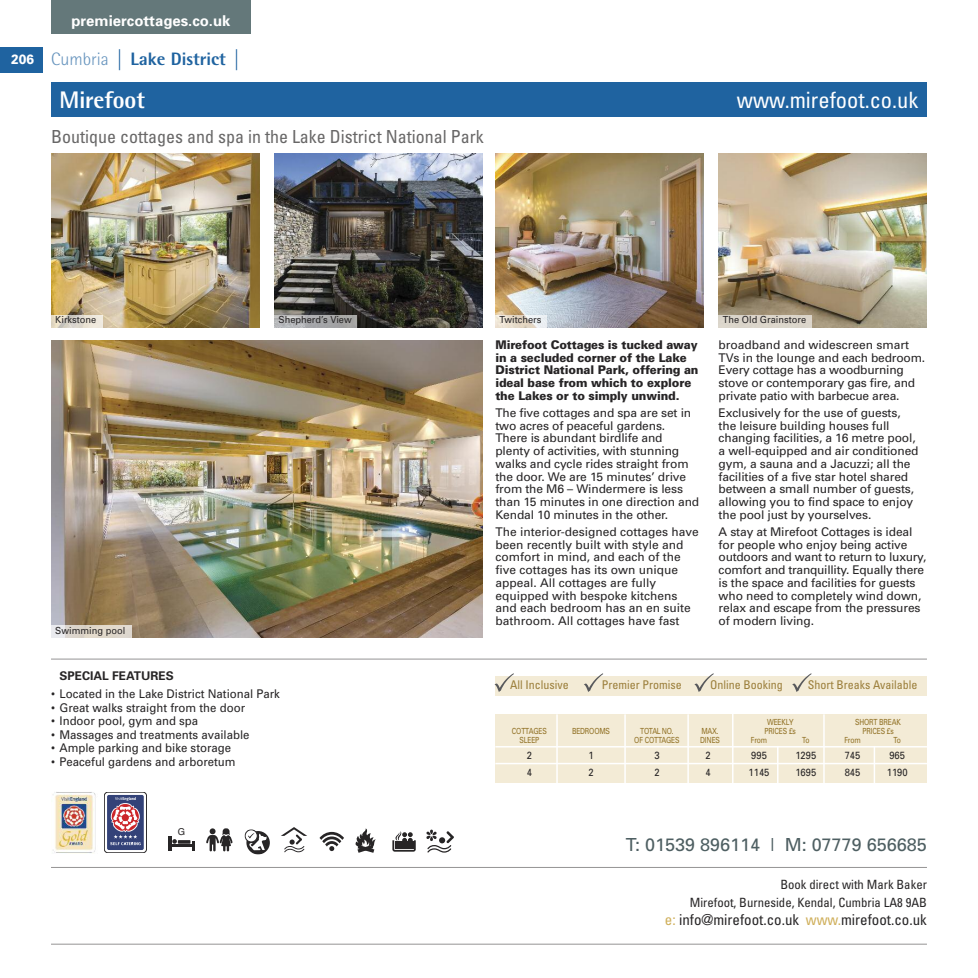
<style>
.page{position:relative;width:978px;height:978px;background:#fff}
.page>*{position:absolute;margin:0;border:0;box-sizing:border-box;transform-origin:0 0}
.t1{font:800 24px "Rotis Semi Sans";color:#fff;scale:.95 1}
.t2{font:condensed 22.5px "Univers";color:#fff}
.t3{font:condensed 18px "Univers";color:#686767}
.t4{font:18px "Univers";color:#4e5f62}
.t5{font:800 18px "Rotis Semi Sans";color:#1f63a0}
.t6{font:condensed 15px "Univers";color:#272526}
.t7{font:700 14.85px "Univers";color:#fff}
.t8{font:condensed 12.75px/18px "Univers";color:#272526;text-align:right}
.t9{font:12px/12.8px "Univers";letter-spacing:-.01em;color:#272526}
.t10{font:12px "Univers";letter-spacing:-.01em;color:#272526;scale:.95 1}
.t11{font:900 12px/12.8px "Univers";letter-spacing:-.01em;color:#272526;scale:.95 1}
.t12{font:condensed 12px "Univers";color:#9b7e3a}
.t13{font:700 12px "Univers";color:#272526}
.t14{font:10.5px "Univers";color:#272526;scale:.9 1}
.t15{font:9.75px "Univers";color:#272526;scale:.95 1}
.t16{font:9.45px "Helvetica";color:#272526}
.t17{font:8.4px "Univers";letter-spacing:-.02em;color:#907024;scale:.8 1}
.s1{font-family:"Univers";font-weight:900;font-size:13.5px;color:#fff}
.s2{font-weight:300;color:#6593bd}
.s3{font-weight:300;font-size:23.4px}
.s4{color:#cfaf5b}
</style>
<div class="page">
<img style="left:495px;top:153px;width:209px;height:174px">
<div style="left:495px;top:315px;width:51px;height:12px;background:#fff;opacity:.6"></div>
<img style="left:51px;top:153px;width:208px;height:174px">
<div style="left:51px;top:315px;width:51px;height:12px;background:#fff;opacity:.7"></div>
<img style="left:274px;top:153px;width:209px;height:174px">
<div style="left:274px;top:315px;width:83px;height:12px;background:#fff;opacity:.6"></div>
<img style="left:51px;top:340px;width:432px;height:298px">
<div style="left:51px;top:625px;width:81px;height:13px;background:#fff;opacity:.7"></div>
<img style="left:719px;top:153px;width:208px;height:174px">
<div style="left:719px;top:315px;width:93px;height:12px;background:#dbd5cb"></div>
<div style="left:495px;top:714px;width:432px;height:68px;background:#f3ebd6"></div>
<hr style="left:556px;top:714px;width:2px;height:127px;background:#fff">
<hr style="left:624px;top:714px;width:2px;height:127px;background:#fff">
<hr style="left:687px;top:714px;width:2px;height:127px;background:#fff">
<hr style="left:874px;top:746px;width:1px;height:95px;background:#fff">
<hr style="left:495px;top:746px;width:432px;height:1px;background:#fff">
<hr style="left:495px;top:763px;width:432px;height:1px;background:#fff">
<hr style="left:732px;top:712px;width:1px;height:129px;background:#fff">
<hr style="left:823px;top:714px;width:2px;height:127px;background:#fff">
<hr style="left:777px;top:746px;width:2px;height:95px;background:#fff">
<hr style="left:51px;top:867px;width:876px;height:1px;background:#999898">
<hr style="left:51px;top:944px;width:876px;height:1px;background:#b7b6b6">
<div style="left:104px;top:792px;width:43px;height:61px;border:1px solid #272526;border-radius:4px"></div>
<div style="left:107px;top:795px;width:37px;height:55px;background:#334278;border-radius:2px"></div>
<svg style="left:110px;top:797px;width:31px;height:48px"></svg>
<img style="left:52px;top:792px;width:44px;height:61px">
<hr style="left:168px;top:845px;width:24px;height:2px;background:#272526">
<hr style="left:168px;top:836px;width:4px;height:15px;background:#272526">
<svg style="left:192px;top:841px;width:3px;height:10px"></svg>
<svg style="left:172px;top:839px;width:5px;height:5px"></svg>
<svg style="left:178px;top:840px;width:12px;height:4px"></svg>
<svg style="left:206px;top:828px;width:26px;height:23px"></svg>
<div style="left:245px;top:829px;width:13px;height:13px;border:1px solid #272526;border-radius:50%"></div>
<svg style="left:246px;top:831px;width:24px;height:24px"></svg>
<svg style="left:356px;top:828px;width:20px;height:25px"></svg>
<svg style="left:392px;top:831px;width:24px;height:21px"></svg>
<svg style="left:426px;top:830px;width:28px;height:23px"></svg>
<svg style="left:319px;top:832px;width:25px;height:19px"></svg>
<hr style="left:51px;top:659px;width:876px;height:1px;background:#c0bfc0">
<div style="left:51px;top:0;width:200px;height:34px;background:#64787a"></div>
<div style="left:0;top:47px;width:43px;height:25px;background:#1f63a0"></div>
<div style="left:51px;top:83px;width:876px;height:34px;background:#1f63a0"></div>
<div style="left:495px;top:676px;width:432px;height:20px;background:#f3ebd6"></div>
<svg style="left:494px;top:673px;width:20px;height:19px"></svg>
<svg style="left:584px;top:673px;width:19px;height:19px"></svg>
<svg style="left:694px;top:673px;width:20px;height:19px"></svg>
<svg style="left:792px;top:673px;width:20px;height:19px"></svg>
<svg style="left:281px;top:827px;width:26px;height:25px"></svg>
<p class="t7" style="left:71px;top:15px;width:161px">premiercottages.co.uk</p>
<h3 class="t5" style="left:11px;top:53px;width:229px"><span class="s1">206</span> <span class="s2">Cumbria</span> <span class="s3">|</span> Lake District <span class="s3">|</span></h3>
<h1 class="t1" style="left:60px;top:91px;width:91px">Mirefoot</h1>
<h2 class="t2" style="left:737px;top:91px;width:183px">www.mirefoot.co.uk</h2>
<h3 class="t3" style="left:51px;top:130px;width:434px">Boutique cottages and spa in the Lake District National Park</h3>
<p class="t15" style="left:55px;top:316px;width:45px">Kirkstone</p>
<p class="t15" style="left:279px;top:316px;width:79px">Shepherd’s View</p>
<p class="t15" style="left:500px;top:316px;width:46px">Twitchers</p>
<p class="t11" style="left:495px;top:339px;width:215px">Mirefoot Cottages is tucked away in a secluded corner of the Lake<br>District National Park, offering an ideal base from which to explore the Lakes or to simply unwind.</p>
<p class="t9" style="left:495px;top:407px;width:205px">The five cottages and spa are set in two acres of peaceful gardens.<br>There is abundant birdlife and plenty of activities, with stunning walks and cycle rides straight from the door. We are 15 minutes’ drive from the M6 – Windermere is less than 15 minutes in one direction and Kendal 10 minutes in the other.</p>
<p class="t9" style="left:495px;top:526px;width:205px">The interior-designed cottages have been recently built with style and comfort in mind, and each of the five cottages has its own unique appeal. All cottages are fully equipped with bespoke kitchens and each bedroom has an en suite bathroom. All cottages have fast</p>
<p class="t15" style="left:55px;top:627px;width:75px">Swimming pool</p>
<p class="t15" style="left:723px;top:316px;width:89px">The Old Grainstore</p>
<p class="t9" style="left:719px;top:339px;width:208px">broadband and widescreen smart TVs in the lounge and each bedroom.<br>Every cottage has a woodburning stove or contemporary gas fire, and private patio with barbecue area.</p>
<p class="t9" style="left:719px;top:407px;width:201px">Exclusively for the use of guests, the leisure building houses full changing facilities, a 16 metre pool, a well-equipped and air conditioned gym, a sauna and a Jacuzzi; all the facilities of a five star hotel shared between a small number of guests, allowing you to find space to enjoy the pool just by yourselves.</p>
<p class="t9" style="left:719px;top:526px;width:209px">A stay at Mirefoot Cottages is ideal for people who enjoy being active outdoors and want to return to luxury, comfort and tranquillity. Equally there is the space and facilities for guests who need to completely wind down, relax and escape from the pressures of modern living.</p>
<p class="t13" style="left:60px;top:672px;width:116px">SPECIAL FEATURES</p>
<p class="t10" style="left:51px;top:690px;width:243px">• Located in the Lake District National Park</p>
<p class="t10" style="left:51px;top:703px;width:206px">• Great walks straight from the door</p>
<p class="t10" style="left:51px;top:717px;width:156px">• Indoor pool, gym and spa</p>
<p class="t10" style="left:51px;top:730px;width:211px">• Massages and treatments available</p>
<p class="t10" style="left:51px;top:744px;width:191px">• Ample parking and bike storage</p>
<p class="t10" style="left:51px;top:757px;width:196px">• Peaceful gardens and arboretum</p>
<p class="t16" style="left:178px;top:824px;width:9px">G</p>
<p class="t12" style="left:510px;top:680px;width:60px">All Inclusive</p>
<p class="t12" style="left:602px;top:680px;width:81px">Premier Promise</p>
<p class="t12" style="left:710px;top:680px;width:74px">Online Booking</p>
<p class="t12" style="left:808px;top:680px;width:111px">Short Breaks Available</p>
<p class="t17" style="left:767px;top:719px;width:35px">WEEKLY</p>
<p class="t17" style="left:855px;top:719px;width:59px">SHORT BREAK</p>
<p class="t17" style="left:512px;top:728px;width:45px">COTTAGES</p>
<p class="t17" style="left:572px;top:728px;width:49px">BEDROOMS</p>
<p class="t17" style="left:640px;top:728px;width:43px">TOTAL NO.</p>
<p class="t17" style="left:701px;top:728px;width:23px">MAX.</p>
<p class="t17" style="left:765px;top:728px;width:41px">PRICES £s</p>
<p class="t17" style="left:862px;top:728px;width:41px">PRICES £s</p>
<p class="t17" style="left:519px;top:737px;width:26px">SLEEP</p>
<p class="t17" style="left:634px;top:737px;width:58px">OF COTTAGES</p>
<p class="t17" style="left:700px;top:737px;width:26px">DINES</p>
<p class="t17" style="left:751px;top:737px;width:22px">From</p>
<p class="t17" style="left:802px;top:737px;width:11px">To</p>
<p class="t17" style="left:844px;top:737px;width:22px">From</p>
<p class="t17" style="left:894px;top:737px;width:11px">To</p>
<p class="t14" style="left:527px;top:752px;width:7px">2</p>
<p class="t14" style="left:588px;top:752px;width:7px">1</p>
<p class="t14" style="left:654px;top:752px;width:7px">3</p>
<p class="t14" style="left:705px;top:752px;width:7px">2</p>
<p class="t14" style="left:751px;top:752px;width:19px">995</p>
<p class="t14" style="left:795px;top:752px;width:25px">1295</p>
<p class="t14" style="left:845px;top:752px;width:19px">745</p>
<p class="t14" style="left:889px;top:752px;width:19px">965</p>
<p class="t14" style="left:527px;top:768px;width:7px">4</p>
<p class="t14" style="left:588px;top:768px;width:7px">2</p>
<p class="t14" style="left:654px;top:768px;width:7px">2</p>
<p class="t14" style="left:705px;top:768px;width:7px">4</p>
<p class="t14" style="left:749px;top:768px;width:25px">1145</p>
<p class="t14" style="left:795px;top:768px;width:25px">1695</p>
<p class="t14" style="left:845px;top:768px;width:19px">845</p>
<p class="t14" style="left:887px;top:768px;width:25px">1190</p>
<h3 class="t4" style="left:626px;top:838px;width:303px">T: 01539 896114 | M: 07779 656685</h3>
<p class="t8" style="left:690px;top:877px;width:239px">Book direct with Mark Baker<br>Mirefoot, Burneside, Kendal, Cumbria LA8 9AB</p>
<p class="t6" style="left:665px;top:915px;width:264px"><span class="s4">e:</span> info@mirefoot.co.uk <span class="s4">www.</span>mirefoot.co.uk</p>
</div>
